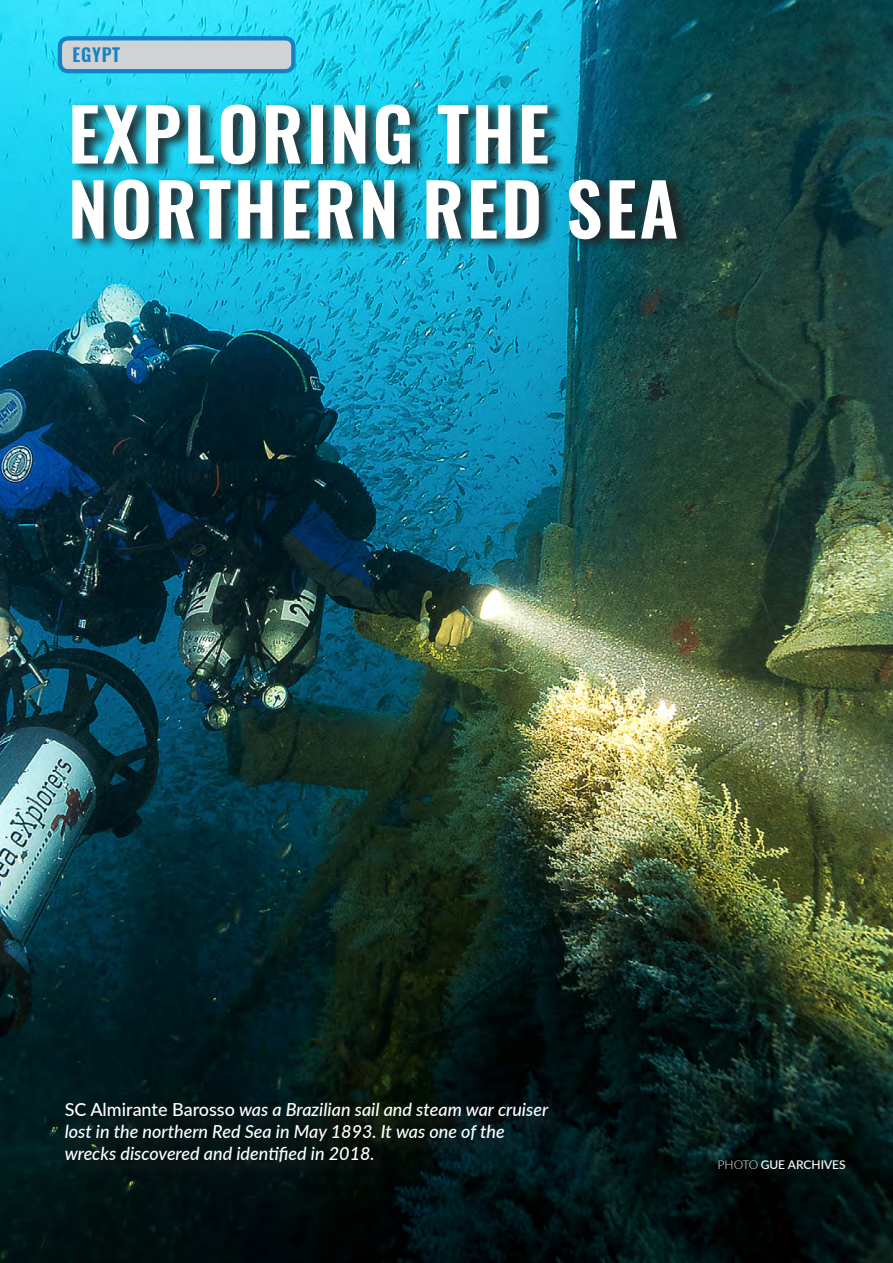
<style>
.page{position:relative;width:893px;height:1263px;background:#fff}
.page>*{position:absolute;margin:0;border:0;box-sizing:border-box;transform-origin:0 0}
.Blue_heading{font:600 72px/75px "Oswald";letter-spacing:.04em;color:#fff}
.t1{font:italic 500 18px/21.6px "Lato";color:#fff}
.Label{font:600 18px "Oswald";letter-spacing:.04em;color:#1582c5}
.Photo_credit_white{font:500 12px "Lato";color:#fff}
.s1{font-style:normal}
.s2{font-weight:300}
</style>
<div class="page">
<img style="left:0;top:0;width:893px;height:1263px">
<div style="left:72px;top:100px;width:622px;height:152px;background:#231f20;opacity:.89"></div>
<div style="left:68px;top:1106px;width:498px;height:73px;background:#231f20;opacity:.75"></div>
<div style="left:62px;top:40px;width:229px;height:29px;background:#d1d2d4;border-radius:4px"></div>
<div style="left:58px;top:36px;width:238px;height:37px;border:4px solid #1582c5;border-radius:9px"></div>
<p class="Label" style="left:73px;top:42px;width:49px">EGYPT</p>
<p class="Blue_heading" style="left:68px;top:99px;width:612px">EXPLORING THE<br>NORTHERN RED SEA</p>
<p class="t1" style="left:65px;top:1098px;width:485px"><span class="s1">SC Almirante Barosso</span> was a Brazilian sail and steam war cruiser lost in the northern Red Sea in May 1893. It was one of the wrecks discovered and identified in 2018.</p>
<p class="Photo_credit_white" style="left:717px;top:1155px;width:130px"><span class="s2">PHOTO</span> GUE ARCHIVES</p>
</div>
